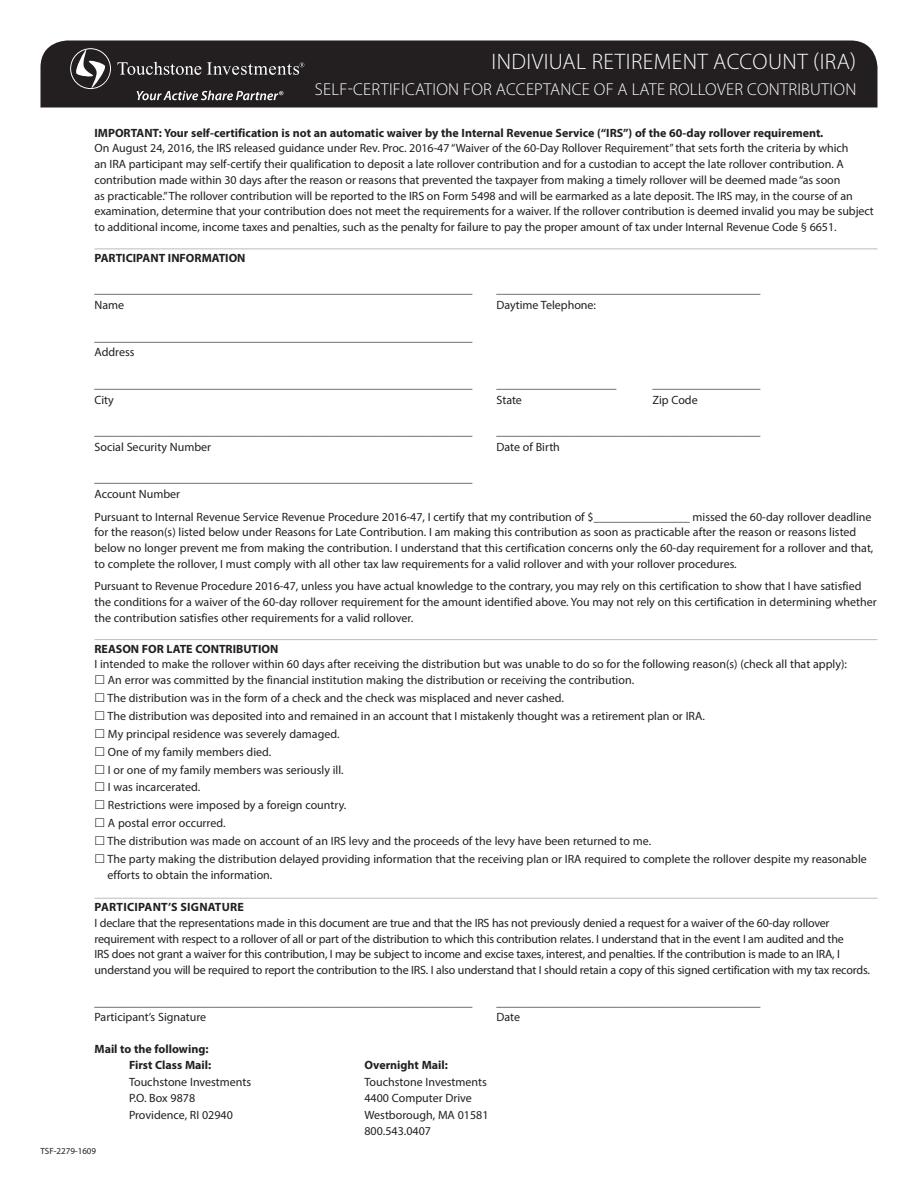
<style>
.page{position:relative;width:918px;height:1188px;background:#fff}
.page>*{position:absolute;margin:0;border:0;box-sizing:border-box;transform-origin:0 0}
.t1{font:300 22.5px "Myriad Pro";letter-spacing:.02em;color:#fff}
.t2{font:300 17.25px "Myriad Pro";letter-spacing:.015em;color:#fff}
.Body{font:12px/15.8px "Myriad Pro";letter-spacing:-.005em;color:#231f20}
.Number_indented{font:12px "Myriad Pro";color:#231f20}
.Body-2{font:700 12px "Myriad Pro";color:#231f20}
.Number_indented-2{font:700 12px "Myriad Pro";color:#231f20}
.Body-3{font:700 12px "Myriad Pro";letter-spacing:.02em;color:#231f20}
.t3{font:9px "Myriad Pro";color:#231f20}
.s1{font-weight:700}
</style>
<div class="page">
<div style="left:40px;top:40px;width:838px;height:68px;background:#231f20"></div>
<hr style="left:94px;top:248px;width:784px;height:1px;background:#bcbdc0">
<hr style="left:94px;top:639px;width:784px;height:1px;background:#bcbdc0">
<hr style="left:94px;top:898px;width:784px;height:1px;background:#bcbdc0">
<svg style="left:117px;top:62px;width:84px;height:13px"></svg>
<svg style="left:207px;top:62px;width:97px;height:13px"></svg>
<svg style="left:70px;top:48px;width:41px;height:41px"></svg>
<svg style="left:137px;top:91px;width:146px;height:9px"></svg>
<p class="t1" style="left:492px;top:49px;width:366px">INDIVIUAL RETIREMENT ACCOUNT (IRA)</p>
<p class="t2" style="left:315px;top:80px;width:543px">SELF-CERTIFICATION FOR ACCEPTANCE OF A LATE ROLLOVER CONTRIBUTION</p>
<p class="Body" style="left:94px;top:124px;width:781px"><span class="s1">IMPORTANT: Your self-certification is not an automatic waiver by the Internal Revenue Service (“IRS”) of the 60-day rollover requirement.<br></span>On August 24, 2016, the IRS released guidance under Rev. Proc. 2016-47 “Waiver of the 60-Day Rollover Requirement” that sets forth the criteria by which<br>an IRA participant may self-certify their qualification to deposit a late rollover contribution and for a custodian to accept the late rollover contribution. A contribution made within 30 days after the reason or reasons that prevented the taxpayer from making a timely rollover will be deemed made “as soon<br>as practicable.” The rollover contribution will be reported to the IRS on Form 5498 and will be earmarked as a late deposit. The IRS may, in the course of an examination, determine that your contribution does not meet the requirements for a waiver. If the rollover contribution is deemed invalid you may be subject to additional income, income taxes and penalties, such as the penalty for failure to pay the proper amount of tax under Internal Revenue Code § 6651.</p>
<p class="Body-2" style="left:94px;top:250px;width:153px">PARTICIPANT INFORMATION</p>
<p class="Body" style="left:94px;top:281px;width:379px">_______________________________________________________________</p>
<p class="Body" style="left:496px;top:281px;width:265px">____________________________________________</p>
<p class="Body" style="left:94px;top:297px;width:31px">Name</p>
<p class="Body" style="left:496px;top:297px;width:101px">Daytime Telephone:</p>
<p class="Body" style="left:94px;top:328px;width:379px">_______________________________________________________________</p>
<p class="Body" style="left:94px;top:344px;width:42px">Address</p>
<p class="Body" style="left:94px;top:376px;width:379px">_______________________________________________________________</p>
<p class="Body" style="left:496px;top:376px;width:121px">____________________</p>
<p class="Body" style="left:652px;top:376px;width:109px">__________________</p>
<p class="Body" style="left:94px;top:391px;width:21px">City</p>
<p class="Body" style="left:496px;top:391px;width:27px">State</p>
<p class="Body" style="left:652px;top:391px;width:47px">Zip Code</p>
<p class="Body" style="left:94px;top:423px;width:379px">_______________________________________________________________</p>
<p class="Body" style="left:496px;top:423px;width:265px">____________________________________________</p>
<p class="Body" style="left:94px;top:439px;width:118px">Social Security Number</p>
<p class="Body" style="left:496px;top:439px;width:65px">Date of Birth</p>
<p class="Body" style="left:94px;top:470px;width:379px">_______________________________________________________________</p>
<p class="Body" style="left:94px;top:486px;width:87px">Account Number</p>
<p class="Body" style="left:94px;top:508px;width:780px">Pursuant to Internal Revenue Service Revenue Procedure 2016-47, I certify that my contribution of $________________ missed the 60-day rollover deadline for the reason(s) listed below under Reasons for Late Contribution. I am making this contribution as soon as practicable after the reason or reasons listed below no longer prevent me from making the contribution. I understand that this certification concerns only the 60-day requirement for a rollover and that, to complete the rollover, I must comply with all other tax law requirements for a valid rollover and with your rollover procedures.</p>
<p class="Body" style="left:94px;top:578px;width:784px">Pursuant to Revenue Procedure 2016-47, unless you have actual knowledge to the contrary, you may rely on this certification to show that I have satisfied the conditions for a waiver of the 60-day rollover requirement for the amount identified above. You may not rely on this certification in determining whether the contribution satisfies other requirements for a valid rollover.</p>
<p class="Body-2" style="left:94px;top:641px;width:185px">REASON FOR LATE CONTRIBUTION</p>
<p class="Body" style="left:94px;top:656px;width:754px">I intended to make the rollover within 60 days after receiving the distribution but was unable to do so for the following reason(s) (check all that apply):</p>
<p class="Body" style="left:108px;top:672px;width:528px">An error was committed by the financial institution making the distribution or receiving the contribution.</p>
<p class="Body" style="left:107px;top:690px;width:458px">The distribution was in the form of a check and the check was misplaced and never cashed.</p>
<p class="Body" style="left:107px;top:708px;width:599px">The distribution was deposited into and remained in an account that I mistakenly thought was a retirement plan or IRA.</p>
<p class="Body" style="left:108px;top:726px;width:233px">My principal residence was severely damaged.</p>
<p class="Body" style="left:108px;top:744px;width:165px">One of my family members died.</p>
<p class="Body" style="left:108px;top:761px;width:237px">I or one of my family members was seriously ill.</p>
<p class="Body" style="left:108px;top:779px;width:94px">I was incarcerated.</p>
<p class="Body" style="left:108px;top:797px;width:240px">Restrictions were imposed by a foreign country.</p>
<p class="Body" style="left:108px;top:815px;width:119px">A postal error occurred.</p>
<p class="Body" style="left:107px;top:833px;width:545px">The distribution was made on account of an IRS levy and the proceeds of the levy have been returned to me.</p>
<p class="Body" style="left:107px;top:851px;width:761px">The party making the distribution delayed providing information that the receiving plan or IRA required to complete the rollover despite my reasonable efforts to obtain the information.</p>
<p class="Body-3" style="left:95px;top:899px;width:151px">PARTICIPANT’S SIGNATURE</p>
<p class="Body" style="left:94px;top:915px;width:777px">I declare that the representations made in this document are true and that the IRS has not previously denied a request for a waiver of the 60-day rollover requirement with respect to a rollover of all or part of the distribution to which this contribution relates. I understand that in the event I am audited and the<br>IRS does not grant a waiver for this contribution, I may be subject to income and excise taxes, interest, and penalties. If the contribution is made to an IRA, I understand you will be required to report the contribution to the IRS. I also understand that I should retain a copy of this signed certification with my tax records.</p>
<p class="Body" style="left:94px;top:994px;width:379px">_______________________________________________________________</p>
<p class="Body" style="left:496px;top:994px;width:265px">____________________________________________</p>
<p class="Body" style="left:94px;top:1009px;width:113px">Participant’s Signature</p>
<p class="Body" style="left:496px;top:1009px;width:25px">Date</p>
<p class="Body-2" style="left:94px;top:1041px;width:116px">Mail to the following:</p>
<p class="Number_indented-2" style="left:129px;top:1057px;width:84px">First Class Mail:</p>
<p class="Number_indented-2" style="left:364px;top:1057px;width:85px">Overnight Mail:</p>
<p class="Number_indented" style="left:129px;top:1074px;width:124px">Touchstone Investments</p>
<p class="Number_indented" style="left:364px;top:1074px;width:124px">Touchstone Investments</p>
<p class="Number_indented" style="left:129px;top:1091px;width:68px">P.O. Box 9878</p>
<p class="Number_indented" style="left:365px;top:1091px;width:109px">4400 Computer Drive</p>
<p class="Number_indented" style="left:129px;top:1107px;width:105px">Providence, RI 02940</p>
<p class="Number_indented" style="left:365px;top:1107px;width:126px">Westborough, MA 01581</p>
<p class="Number_indented" style="left:364px;top:1124px;width:68px">800.543.0407</p>
<p class="t3" style="left:40px;top:1146px;width:57px">TSF-2279-1609</p>
</div>
